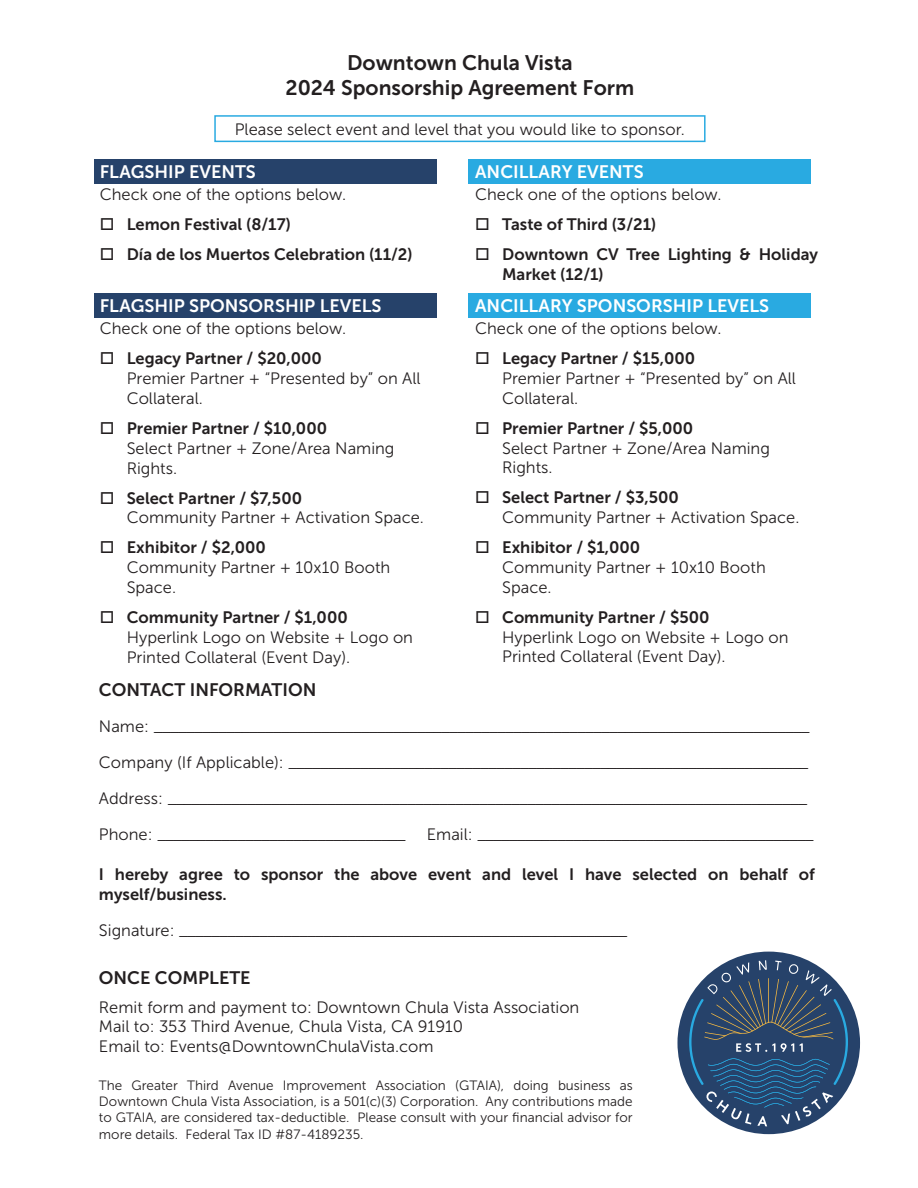
<style>
.page{position:relative;width:918px;height:1188px;background:#fff}
.page>*{position:absolute;margin:0;border:0;box-sizing:border-box;transform-origin:0 0}
.t1{font:21px/25.2px "Museo Sans 700";color:#231f20;text-align:center}
.t2{font:18px "Museo Sans 700";color:#fff}
.t3{font:18px "Museo Sans 700";color:#231f20}
.t4{font:16.5px/19.8px "Museo Sans 300";color:#231f20}
.t5{font:16.5px/19.8px "Museo Sans 700";color:#231f20}
.t6{font:13.5px/16.2px "Museo Sans 300";color:#231f20;text-align:justify}
</style>
<div class="page">
<div style="left:469px;top:294px;width:342px;height:24px;background:#29aae1"></div>
<div style="left:94px;top:294px;width:342px;height:24px;background:#26426a"></div>
<div style="left:469px;top:159px;width:342px;height:25px;background:#29aae1"></div>
<div style="left:94px;top:159px;width:342px;height:25px;background:#26426a"></div>
<div style="left:677px;top:952px;width:183px;height:182px;background:#26426a;border-radius:50%"></div>
<svg style="left:689px;top:960px;width:159px;height:166px"></svg>
<div style="left:214px;top:115px;width:492px;height:27px;border:2px solid #29aae1"></div>
<p class="t1" style="left:286px;top:50px;width:350px">Downtown Chula Vista<br>2024 Sponsorship Agreement Form</p>
<p class="t4" style="left:235px;top:119px;width:452px">Please select event and level that you would like to sponsor.</p>
<p class="t2" style="left:100px;top:162px;width:158px">FLAGSHIP EVENTS</p>
<p class="t4" style="left:100px;top:185px;width:248px">Check one of the options below.</p>
<p class="t5" style="left:100px;top:215px;width:193px">□ Lemon Festival (8/17)</p>
<p class="t5" style="left:100px;top:245px;width:314px">□ Día de los Muertos Celebration (11/2)</p>
<p class="t2" style="left:100px;top:296px;width:283px">FLAGSHIP SPONSORSHIP LEVELS</p>
<p class="t4" style="left:100px;top:319px;width:248px">Check one of the options below.</p>
<p class="t5" style="left:100px;top:349px;width:224px">□ Legacy Partner / $20,000</p>
<p class="t4" style="left:127px;top:369px;width:295px">Premier Partner + “Presented by” on All<br>Collateral.</p>
<p class="t5" style="left:100px;top:418px;width:229px">□ Premier Partner / $10,000</p>
<p class="t4" style="left:127px;top:438px;width:269px">Select Partner + Zone/Area Naming<br>Rights.</p>
<p class="t5" style="left:100px;top:488px;width:204px">□ Select Partner / $7,500</p>
<p class="t4" style="left:127px;top:508px;width:299px">Community Partner + Activation Space.</p>
<p class="t5" style="left:100px;top:538px;width:168px">□ Exhibitor / $2,000</p>
<p class="t4" style="left:127px;top:558px;width:265px">Community Partner + 10x10 Booth<br>Space.</p>
<p class="t5" style="left:100px;top:607px;width:250px">□ Community Partner / $1,000</p>
<p class="t4" style="left:127px;top:627px;width:288px">Hyperlink Logo on Website + Logo on<br>Printed Collateral (Event Day).</p>
<p class="t2" style="left:475px;top:162px;width:170px">ANCILLARY EVENTS</p>
<p class="t4" style="left:475px;top:185px;width:248px">Check one of the options below.</p>
<p class="t5" style="left:475px;top:215px;width:183px">□ Taste of Third (3/21)</p>
<p class="t5" style="left:502px;top:245px;width:318px;text-indent:-27px">□ Downtown CV Tree Lighting &amp; Holiday<br>Market (12/1)</p>
<p class="t2" style="left:475px;top:295px;width:296px">ANCILLARY SPONSORSHIP LEVELS</p>
<p class="t4" style="left:475px;top:319px;width:248px">Check one of the options below.</p>
<p class="t5" style="left:475px;top:349px;width:222px">□ Legacy Partner / $15,000</p>
<p class="t4" style="left:502px;top:369px;width:295px">Premier Partner + “Presented by” on All<br>Collateral.</p>
<p class="t5" style="left:475px;top:418px;width:220px">□ Premier Partner / $5,000</p>
<p class="t4" style="left:502px;top:438px;width:269px">Select Partner + Zone/Area Naming<br>Rights.</p>
<p class="t5" style="left:475px;top:488px;width:205px">□ Select Partner / $3,500</p>
<p class="t4" style="left:502px;top:508px;width:299px">Community Partner + Activation Space.</p>
<p class="t5" style="left:475px;top:538px;width:167px">□ Exhibitor / $1,000</p>
<p class="t4" style="left:502px;top:558px;width:265px">Community Partner + 10x10 Booth<br>Space.</p>
<p class="t5" style="left:475px;top:607px;width:236px">□ Community Partner / $500</p>
<p class="t4" style="left:502px;top:627px;width:288px">Hyperlink Logo on Website + Logo on<br>Printed Collateral (Event Day).</p>
<p class="t3" style="left:99px;top:680px;width:219px">CONTACT INFORMATION</p>
<p class="t4" style="left:99px;top:709px;width:717px;line-height:36px">Name: __________________________________________________________________________________ Company (If Applicable): _________________________________________________________________ Address: ________________________________________________________________________________ Phone: _______________________________ Email: __________________________________________</p>
<p class="t5" style="left:99px;top:864px;width:717px">I hereby agree to sponsor the above event and level I have selected on behalf of myself/business.</p>
<p class="t4" style="left:99px;top:920px;width:530px">Signature: ________________________________________________________</p>
<p class="t3" style="left:99px;top:968px;width:153px">ONCE COMPLETE</p>
<p class="t4" style="left:99px;top:997px;width:482px">Remit form and payment to: Downtown Chula Vista Association<br>Mail to: 353 Third Avenue, Chula Vista, CA 91910<br>Email to: Events@DowntownChulaVista.com</p>
<p class="t6" style="left:99px;top:1077px;width:535px">The Greater Third Avenue Improvement Association (GTAIA), doing business as Downtown Chula Vista Association, is a 501(c)(3) Corporation. Any contributions made to GTAIA, are considered tax-deductible. Please consult with your financial advisor for more details. Federal Tax ID #87-4189235.</p>
</div>
